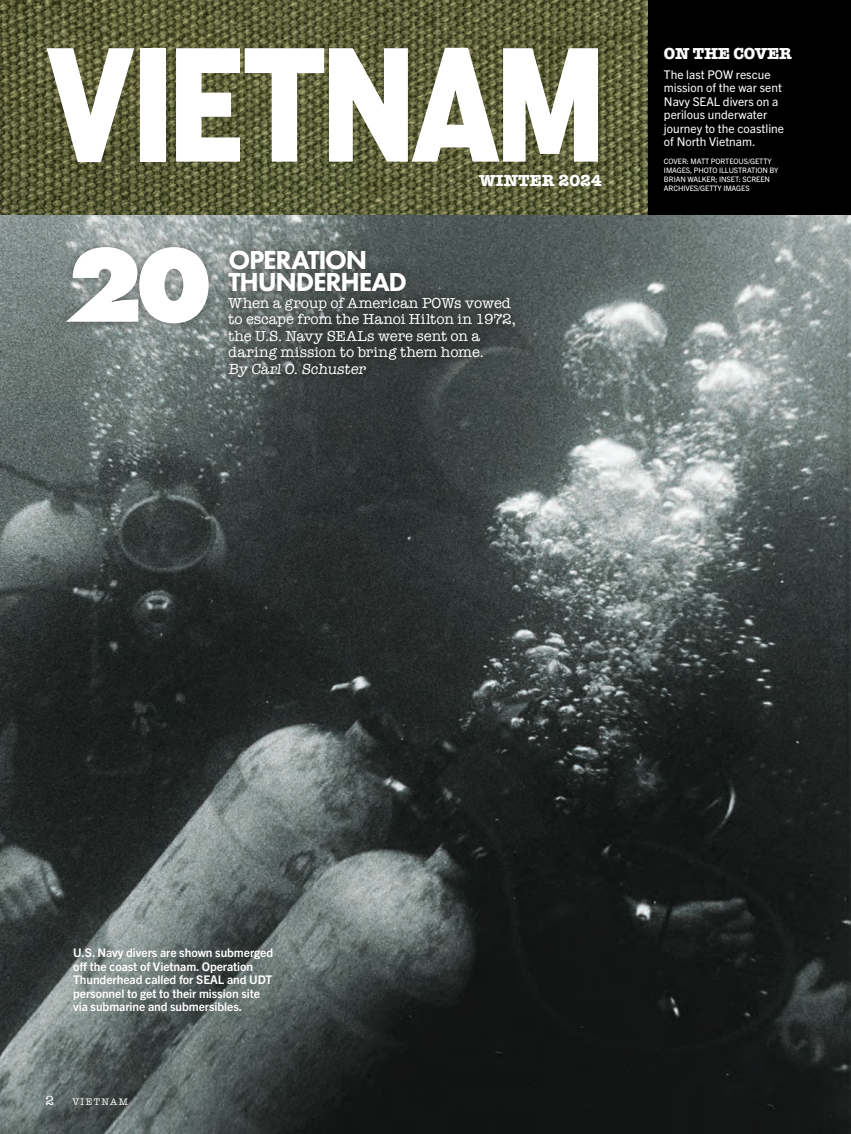
<style>
.page{position:relative;width:851px;height:1134px;background:#fff}
.page>*{position:absolute;margin:0;border:0;box-sizing:border-box;transform-origin:0 0}
.t1{font:800 109.5px "Futura PT";color:#fff}
.t2{font:800 27px/22.5px "Futura PT";letter-spacing:-.05em;color:#fff}
.t3{font:700 16.5px "American Typewriter";color:#fff}
.t4{font:700 16.5px "American Typewriter";letter-spacing:-.02em;color:#fff}
.t5{font:15px/16.5px "American Typewriter";color:#fff}
.t6{font:13.5px "American Typewriter";color:#fff}
.t7{font:700 12px/13.5px "Trade Gothic Next LT Pro";letter-spacing:-.005em;color:#fff}
.t8{font:12px/13.5px "Trade Gothic Next LT Pro";color:#fff}
.t9{font:9.75px "American Typewriter";letter-spacing:.15em;color:#fff}
.t10{font:7.5px/9px "Trade Gothic Next LT Pro";letter-spacing:-.01em;color:#fff}
</style>
<div class="page">
<img style="left:0;top:0;width:648px;height:216px">
<div style="left:648px;top:0;width:202px;height:216px;background:#000"></div>
<svg style="left:47px;top:48px;width:87px;height:114px"></svg>
<div style="left:140px;top:48px;width:26px;height:113px;background:#fff"></div>
<svg style="left:176px;top:48px;width:422px;height:114px"></svg>
<img style="left:0;top:216px;width:850px;height:918px">
<div style="left:217px;top:239px;width:309px;height:149px;background:#231f20;opacity:.4"></div>
<div style="left:55px;top:236px;width:165px;height:99px;background:#231f20;opacity:.4"></div>
<h3 class="t3" style="left:479px;top:166px;width:124px">WINTER 2024</h3>
<h1 class="t1" style="left:65px;top:215px;width:149px">20</h1>
<h2 class="t2" style="left:228px;top:248px;width:180px">OPERATION<br>THUNDERHEAD</h2>
<p class="t5" style="left:228px;top:294px;width:289px">When a group of American POWs vowed to escape from the Hanoi Hilton in 1972, the U.S. Navy SEALs were sent on a daring mission to bring them home.<br>By Carl O. Schuster</p>
<h3 class="t4" style="left:664px;top:39px;width:129px">ON THE COVER</h3>
<p class="t8" style="left:664px;top:67px;width:121px">The last POW rescue mission of the war sent<br>Navy SEAL divers on a perilous underwater journey to the coastline of North Vietnam.</p>
<p class="t10" style="left:664px;top:157px;width:116px">COVER: MATT PORTEOUS/GETTY<br>IMAGES, PHOTO ILLUSTRATION BY<br>BRIAN WALKER; INSET: SCREEN<br>ARCHIVES/GETTY IMAGES</p>
<p class="t7" style="left:73px;top:945px;width:202px">U.S. Navy divers are shown submerged off the coast of Vietnam. Operation Thunderhead called for SEAL and UDT personnel to get to their mission site via submarine and submersibles.</p>
<p class="t6" style="left:45px;top:1090px;width:10px">2</p>
<p class="t9" style="left:72px;top:1094px;width:58px">VIETNAM</p>
</div>
